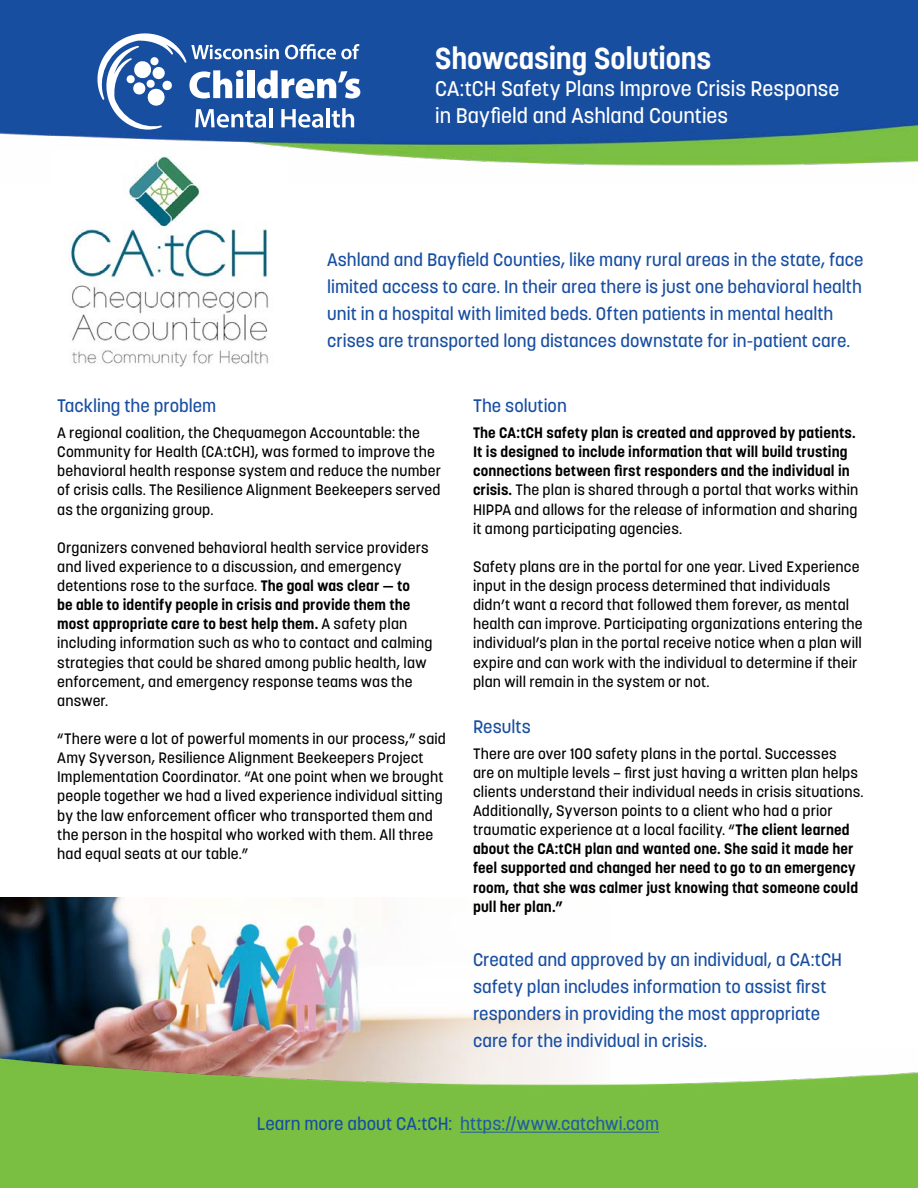
<style>
.page{position:relative;width:918px;height:1188px;background:#fff}
.page>*{position:absolute;margin:0;border:0;box-sizing:border-box;transform-origin:0 0}
.year_right{font:700 30px "Korolev";letter-spacing:-.005em;color:#fff}
.year_right-2{font:500 21px/27px "Korolev";color:#fff}
.subhead{font:500 18px/27px "Korolev";color:#174da1}
.t1{font:500 18px "Korolev";color:#215e9e}
.body_txt_small{font:500 15px/19.2px "Korolev";letter-spacing:.01em;color:#000}
.body_txt_small-2{font:700 15px/19.2px "Korolev";letter-spacing:.01em;color:#000}
.s1{font-weight:700}
.s2{font-weight:500}
.s3{color:#174da1}
</style>
<div class="page">
<img style="left:0;top:0;width:918px;height:166px">
<img style="left:0;top:898px;width:596px;height:150px">
<img style="left:0;top:1048px;width:918px;height:140px">
<svg style="left:91px;top:27px;width:269px;height:103px"></svg>
<hr style="left:460px;top:1132px;width:199px;height:1px;background:#215e9e">
<img style="left:53px;top:150px;width:234px;height:217px">
<p class="year_right" style="left:435px;top:40px;width:278px">Showcasing Solutions</p>
<p class="year_right-2" style="left:435px;top:75px;width:406px">CA:tCH Safety Plans Improve Crisis Response in Bayfield and Ashland Counties</p>
<p class="subhead" style="left:327px;top:247px;width:538px">Ashland and Bayfield Counties, like many rural areas in the state, face limited access to care. In their area there is just one behavioral health unit in a hospital with limited beds. Often patients in mental health crises are transported long distances downstate for in-patient care.</p>
<p class="subhead" style="left:57px;top:392px;width:161px">Tackling the problem</p>
<p class="body_txt_small" style="left:57px;top:423px;width:385px">A regional coalition, the Chequamegon Accountable: the Community for Health (CA:tCH), was formed to improve the behavioral health response system and reduce the number of crisis calls. The Resilience Alignment Beekeepers served as the organizing group.</p>
<p class="body_txt_small" style="left:57px;top:538px;width:377px">Organizers convened behavioral health service providers and lived experience to a discussion, and emergency detentions rose to the surface. <span class="s1">The goal was clear — to<br>be able to identify people in crisis and provide them the most appropriate care to best help them.</span> A safety plan including information such as who to contact and calming strategies that could be shared among public health, law enforcement, and emergency response teams was the answer.</p>
<p class="body_txt_small" style="left:57px;top:729px;width:390px">“There were a lot of powerful moments in our process,” said Amy Syverson, Resilience Alignment Beekeepers Project Implementation Coordinator. “At one point when we brought people together we had a lived experience individual sitting by the law enforcement officer who transported them and the person in the hospital who worked with them. All three had equal seats at our table.”</p>
<p class="subhead" style="left:473px;top:392px;width:95px">The solution</p>
<p class="body_txt_small-2" style="left:473px;top:423px;width:387px">The CA:tCH safety plan is created and approved by patients.<br>It is designed to include information that will build trusting connections between first responders and the individual in crisis. <span class="s2">The plan is shared through a portal that works within HIPPA and allows for the release of information and sharing it among participating agencies.</span></p>
<p class="body_txt_small" style="left:473px;top:557px;width:391px">Safety plans are in the portal for one year. Lived Experience input in the design process determined that individuals didn’t want a record that followed them forever, as mental health can improve. Participating organizations entering the individual’s plan in the portal receive notice when a plan will expire and can work with the individual to determine if their plan will remain in the system or not.</p>
<p class="subhead" style="left:473px;top:713px;width:59px">Results</p>
<p class="body_txt_small" style="left:473px;top:744px;width:392px">There are over 100 safety plans in the portal. Successes<br>are on multiple levels – first just having a written plan helps clients understand their individual needs in crisis situations.<br>Additionally, Syverson points to a client who had a prior traumatic experience at a local facility. “<span class="s1">The client learned about the CA:tCH plan and wanted one. She said it made her feel supported and changed her need to go to an emergency room, that she was calmer just knowing that someone could pull her plan.”</span></p>
<p class="subhead" style="left:473px;top:946px;width:371px">Created and approved by an individual, a CA:tCH safety plan includes information to assist first responders in providing the most appropriate care for the individual in crisis.</p>
<p class="t1" style="left:257px;top:1113px;width:404px"><span class="s3">Learn more about CA:tCH:</span> https://www.catchwi.com</p>
</div>
